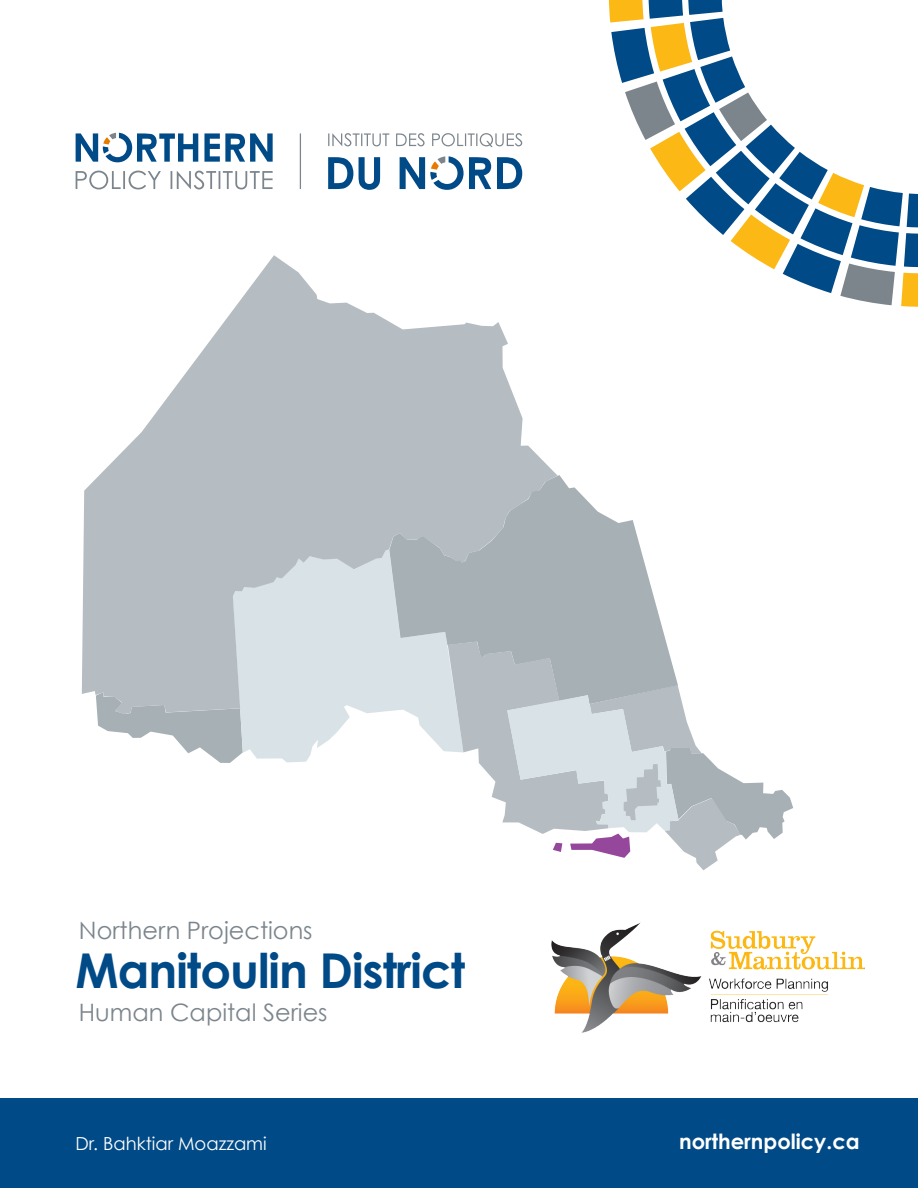
<style>
.page{position:relative;width:918px;height:1188px;background:#fff}
.page>*{position:absolute;margin:0;border:0;box-sizing:border-box;transform-origin:0 0}
.Figure_Text{font:700 48px "Century Gothic";letter-spacing:-.02em;color:#004a87}
.Figure_Text-2{font:24px "Century Gothic";color:#7c858c}
.Figure_Text-3{font:700 21px "Century Gothic";color:#fff}
.t1{font:18px "Century Gothic";color:#fff}
</style>
<div class="page">
<svg style="left:300px;top:133px;width:1px;height:56px"></svg>
<svg style="left:76px;top:171px;width:85px;height:18px"></svg>
<svg style="left:171px;top:171px;width:102px;height:18px"></svg>
<svg style="left:204px;top:133px;width:69px;height:29px"></svg>
<svg style="left:76px;top:133px;width:122px;height:29px"></svg>
<svg style="left:328px;top:133px;width:61px;height:13px"></svg>
<svg style="left:396px;top:133px;width:29px;height:13px"></svg>
<svg style="left:432px;top:133px;width:90px;height:14px"></svg>
<svg style="left:328px;top:157px;width:25px;height:32px"></svg>
<svg style="left:359px;top:157px;width:21px;height:33px"></svg>
<svg style="left:497px;top:157px;width:25px;height:32px"></svg>
<svg style="left:400px;top:156px;width:91px;height:34px"></svg>
<svg style="left:609px;top:0;width:309px;height:307px"></svg>
<div style="left:0;top:1098px;width:918px;height:90px;background:#004a87"></div>
<svg style="left:97px;top:714px;width:136px;height:49px"></svg>
<svg style="left:233px;top:714px;width:215px;height:48px"></svg>
<svg style="left:82px;top:255px;width:475px;height:459px;fill:#b5bdc3"></svg>
<svg style="left:389px;top:475px;width:277px;height:229px;background:#b8c0c4"></svg>
<svg style="left:448px;top:642px;width:345px;height:228px"></svg>
<img style="left:551px;top:922px;width:314px;height:111px">
<p class="Figure_Text-2" style="left:79px;top:915px;width:235px">Northern Projections</p>
<p class="Figure_Text" style="left:76px;top:940px;width:391px">Manitoulin District</p>
<p class="Figure_Text-2" style="left:79px;top:998px;width:250px">Human Capital Series</p>
<h2 class="t1" style="left:76px;top:1133px;width:193px">Dr. Bahktiar Moazzami</h2>
<p class="Figure_Text-3" style="left:679px;top:1128px;width:182px">northernpolicy.ca</p>
</div>
